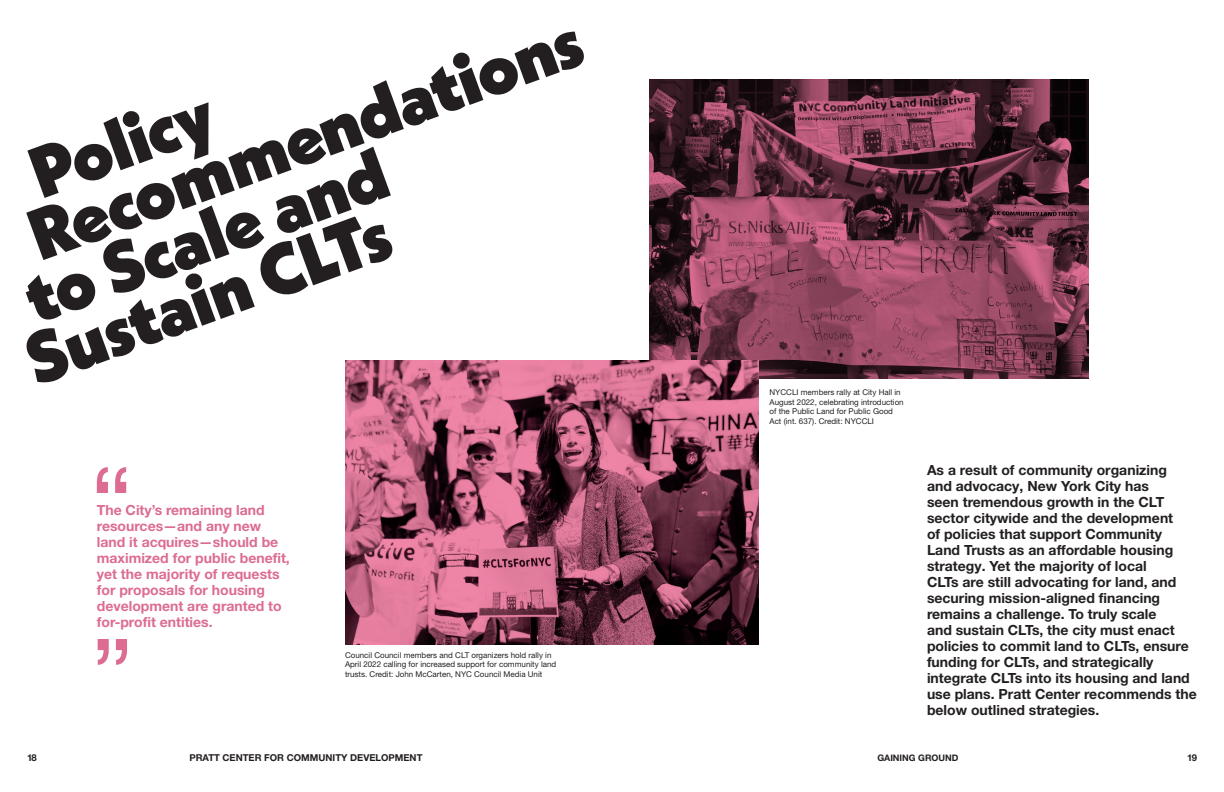
<style>
.page{position:relative;width:1224px;height:792px;background:#fff}
.page>*{position:absolute;margin:0;border:0;box-sizing:border-box;transform-origin:0 0}
.t1{font:900 72px "Neue Kabel";color:#231f20}
.Sub-heading{font:700 14px/16px "Helvetica Neue LT Pro";color:#231f20}
.Callout_Quote{font:700 14px/16px "Helvetica Neue LT Pro";color:#dc6c91}
.t2{font:700 9.5px "Helvetica Neue LT Pro";color:#231f20}
.t3{font:700 9px "Helvetica Neue LT Pro";color:#231f20}
.t4{font:8px/9.6px "Helvetica Neue LT Pro";color:#231f20}
</style>
<div class="page">
<svg style="left:97px;top:467px;width:29px;height:26px"></svg>
<svg style="left:98px;top:639px;width:29px;height:26px"></svg>
<img style="left:649px;top:79px;width:440px;height:300px">
<img style="left:345px;top:360px;width:414px;height:284px">
<p class="t1" style="left:16px;top:195px;width:585px;rotate:-20deg">Recommendations</p>
<p class="t1" style="left:17px;top:133px;width:192px;rotate:-20deg">Policy</p>
<p class="t1" style="left:12px;top:258px;width:382px;rotate:-20deg">to Scale and</p>
<p class="t1" style="left:12px;top:320px;width:385px;rotate:-20deg">Sustain CLTs</p>
<p class="Callout_Quote" style="left:97px;top:502px;width:195px">The City’s remaining land resources—and any new land it acquires—should be maximized for public benefit, yet the majority of requests for proposals for housing development are granted to for-profit entities.</p>
<p class="t4" style="left:345px;top:650px;width:213px">Council Council members and CLT organizers hold rally in<br>April 2022 calling for increased support for community land trusts. Credit: John McCarten, NYC Council Media Unit</p>
<p class="t4" style="left:770px;top:387px;width:136px">NYCCLI members rally at City Hall in August 2022, celebrating introduction of the Public Land for Public Good Act (int. 637). Credit: NYCCLI</p>
<p class="Sub-heading" style="left:927px;top:462px;width:271px">As a result of community organizing<br>and advocacy, New York City has<br>seen tremendous growth in the CLT sector citywide and the development<br>of policies that support Community Land Trusts as an affordable housing strategy. Yet the majority of local<br>CLTs are still advocating for land, and securing mission-aligned financing remains a challenge. To truly scale<br>and sustain CLTs, the city must enact policies to commit land to CLTs, ensure funding for CLTs, and strategically integrate CLTs into its housing and land use plans. Pratt Center recommends the below outlined strategies.</p>
<p class="t2" style="left:27px;top:752px;width:11px">18</p>
<p class="t2" style="left:189px;top:752px;width:235px">PRATT CENTER FOR COMMUNITY DEVELOPMENT</p>
<p class="t3" style="left:877px;top:752px;width:83px">GAINING GROUND</p>
<p class="t2" style="left:1187px;top:752px;width:11px">19</p>
</div>
